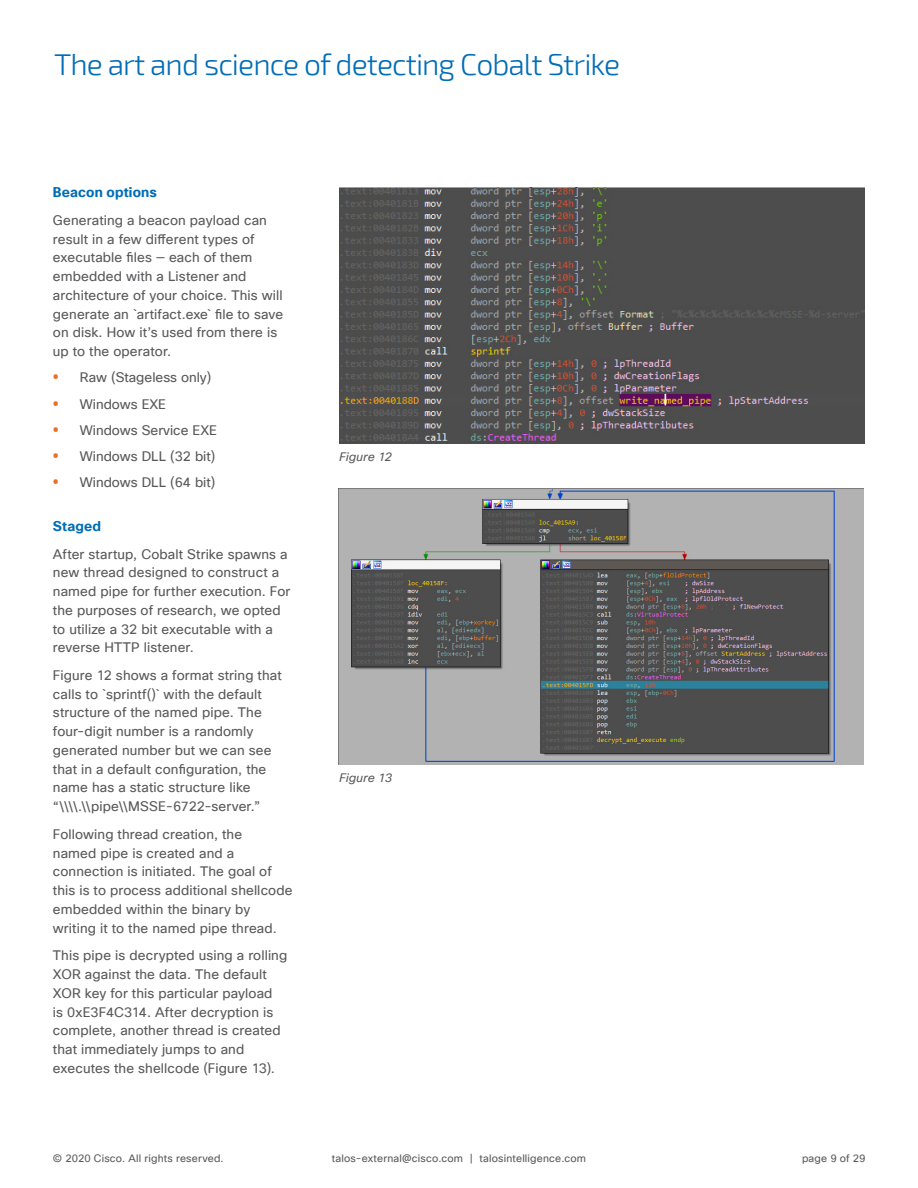
<style>
.page{position:relative;width:918px;height:1188px;background:#fff}
.page>*{position:absolute;margin:0;border:0;box-sizing:border-box;transform-origin:0 0}
.t1{font:300 30px "Exo 2";letter-spacing:-.03em;color:#006db6}
.t2{font:13.5px/18.8px "Cisco Sans TT";letter-spacing:.01em;color:#58595b}
.t3{font:700 13.5px "Cisco Sans Global";letter-spacing:.015em;color:#006db6}
.t4{font:italic 12px "Cisco Sans TT";letter-spacing:.015em;color:#58595b}
.t5{font:10.5px "Cisco Sans TT";letter-spacing:.02em;color:#58595b}
.s1{font-family:"Noto Serif";font-weight:700;font-size:15px;color:#eb7024}
</style>
<div class="page">
<img style="left:339px;top:188px;width:525px;height:256px">
<img style="left:339px;top:488px;width:525px;height:277px">
<h1 class="t1" style="left:54px;top:47px;width:568px">The art and science of detecting Cobalt Strike</h1>
<p class="t3" style="left:53px;top:185px;width:106px">Beacon options</p>
<p class="t2" style="left:53px;top:211px;width:232px">Generating a beacon payload can result in a few different types of executable files — each of them embedded with a Listener and architecture of your choice. This will generate an `artifact.exe` file to save on disk. How it’s used from there is up to the operator.</p>
<p class="t2" style="left:53px;top:369px;width:160px"><span class="s1">•</span> Raw (Stageless only)</p>
<p class="t2" style="left:53px;top:395px;width:115px"><span class="s1">•</span> Windows EXE</p>
<p class="t2" style="left:53px;top:421px;width:165px"><span class="s1">•</span> Windows Service EXE</p>
<p class="t2" style="left:53px;top:447px;width:164px"><span class="s1">•</span> Windows DLL (32 bit)</p>
<p class="t2" style="left:53px;top:474px;width:164px"><span class="s1">•</span> Windows DLL (64 bit)</p>
<p class="t3" style="left:53px;top:518px;width:50px">Staged</p>
<p class="t2" style="left:53px;top:545px;width:239px">After startup, Cobalt Strike spawns a new thread designed to construct a named pipe for further execution. For the purposes of research, we opted to utilize a 32 bit executable with a reverse HTTP listener.</p>
<p class="t2" style="left:53px;top:666px;width:230px">Figure 12 shows a format string that calls to `sprintf()` with the default structure of the named pipe. The four-digit number is a randomly generated number but we can see that in a default configuration, the name has a static structure like “\\\\.\\pipe\\MSSE-6722-server.”</p>
<p class="t2" style="left:53px;top:825px;width:241px">Following thread creation, the<br>named pipe is created and a connection is initiated. The goal of this is to process additional shellcode embedded within the binary by writing it to the named pipe thread.</p>
<p class="t2" style="left:53px;top:947px;width:236px">This pipe is decrypted using a rolling XOR against the data. The default XOR key for this particular payload<br>is 0xE3F4C314. After decryption is complete, another thread is created that immediately jumps to and executes the shellcode (Figure 13).</p>
<p class="t4" style="left:339px;top:449px;width:54px">Figure 12</p>
<p class="t4" style="left:339px;top:770px;width:54px">Figure 13</p>
<p class="t5" style="left:53px;top:1151px;width:172px">© 2020 Cisco. All rights reserved.</p>
<p class="t5" style="left:332px;top:1151px;width:256px">talos-external@cisco.com | talosintelligence.com</p>
<p class="t5" style="left:802px;top:1151px;width:65px">page 9 of 29</p>
</div>
